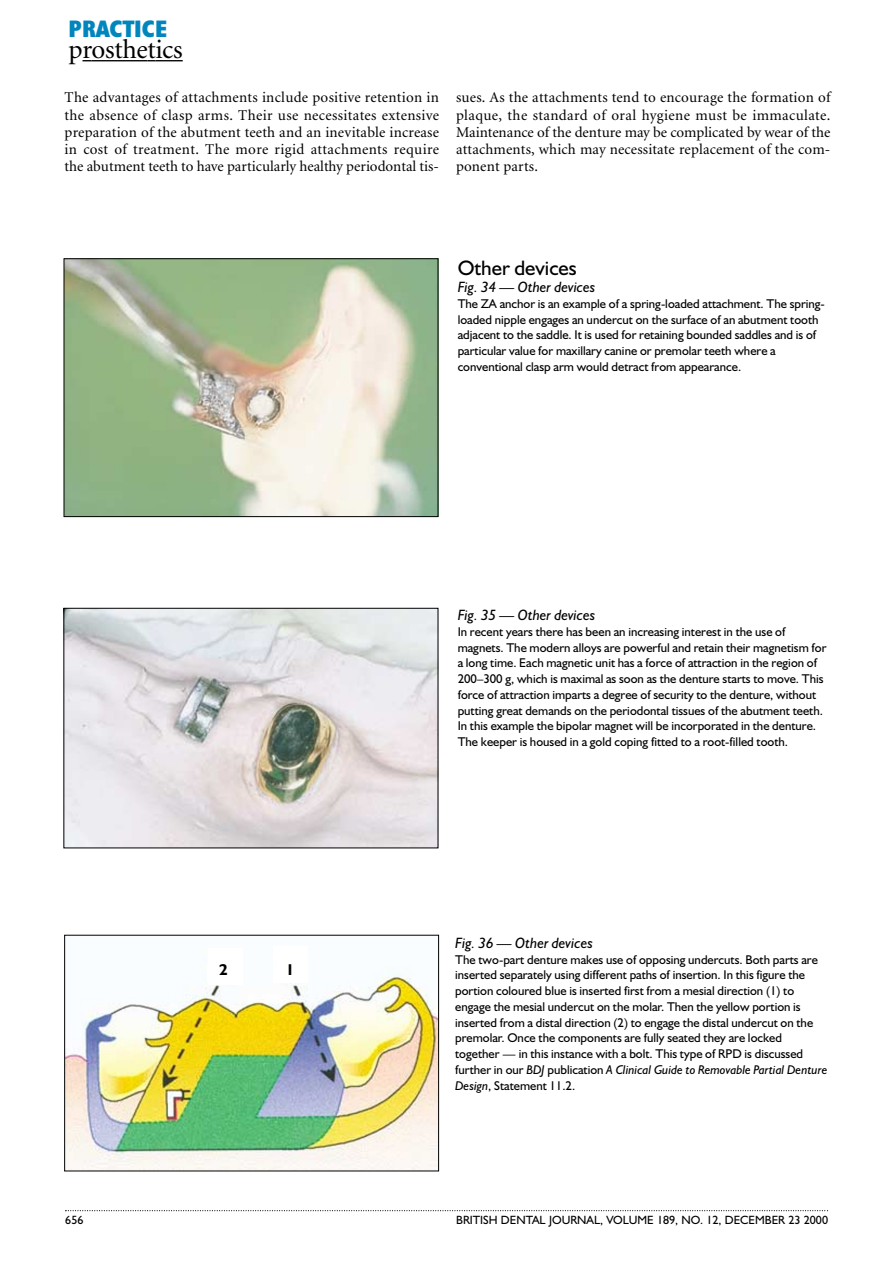
<style>
.page{position:relative;width:893px;height:1262px;background:#fff}
.page>*{position:absolute;margin:0;border:0;box-sizing:border-box;transform-origin:0 0}
.t1{font:27px "Minion";letter-spacing:-.015em;color:#000}
.t2{font:700 condensed 24px "Humanist 521 BT Xtra";color:#0086bd}
.t3{font:21px "Humanist 521 BT";color:#000}
.t4{font:700 15.75px "Humanist 521 BT";color:#000}
.t5{font:15px/17.2px "Minion";color:#000;text-align:justify}
.t6{font:italic 15px "Humanist 521 BT";color:#000}
.t7{font:12.75px/15.8px "Humanist 521 BT";color:#000}
.t8{font:12px "Humanist 521 BT";color:#000}
.s1{font-style:italic}
</style>
<div class="page">
<svg style="left:65px;top:1210px;width:763px;height:1px"></svg>
<hr style="left:92px;top:60px;width:55px;height:1px;background:#000">
<svg style="left:147px;top:60px;width:36px;height:1px"></svg>
<img style="left:66px;top:260px;width:370px;height:255px">
<div style="left:64px;top:258px;width:374px;height:259px;border:1px solid #000"></div>
<img style="left:66px;top:968px;width:371px;height:201px">
<div style="left:64px;top:935px;width:375px;height:236px;border:1px solid #000"></div>
<img style="left:66px;top:610px;width:370px;height:236px">
<div style="left:64px;top:608px;width:374px;height:240px;border:1px solid #000"></div>
<div style="left:208px;top:947px;width:34px;height:37px;background:#fff"></div>
<div style="left:273px;top:946px;width:34px;height:37px;background:#fff"></div>
<h2 class="t2" style="left:69px;top:20px;width:100px">PRACTICE</h2>
<h1 class="t1" style="left:69px;top:39px;width:116px">prosthetics</h1>
<p class="t5" style="left:65px;top:90px;width:376px">The advantages of attachments include positive retention in the absence of clasp arms. Their use necessitates extensive preparation of the abutment teeth and an inevitable increase in cost of treatment. The more rigid attachments require the abutment teeth to have particularly healthy periodontal tis-</p>
<p class="t5" style="left:456px;top:90px;width:376px">sues. As the attachments tend to encourage the formation of plaque, the standard of oral hygiene must be immaculate.<br>Maintenance of the denture may be complicated by wear of the attachments, which may necessitate replacement of the com&shy;ponent parts.</p>
<h3 class="t3" style="left:457px;top:260px;width:120px">Other devices</h3>
<p class="t6" style="left:457px;top:282px;width:139px">Fig. 34 — Other devices</p>
<p class="t7" style="left:457px;top:297px;width:369px">The ZA anchor is an example of a spring-loaded attachment. The spring&shy;loaded nipple engages an undercut on the surface of an abutment tooth adjacent to the saddle. It is used for retaining bounded saddles and is of particular value for maxillary canine or premolar teeth where a conventional clasp arm would detract from appearance.</p>
<p class="t4" style="left:219px;top:964px;width:10px">2</p>
<p class="t4" style="left:286px;top:964px;width:10px">1</p>
<p class="t6" style="left:457px;top:609px;width:139px">Fig. 35 — Other devices</p>
<p class="t7" style="left:457px;top:625px;width:370px">In recent years there has been an increasing interest in the use of magnets. The modern alloys are powerful and retain their magnetism for a long time. Each magnetic unit has a force of attraction in the region of 200–300 g, which is maximal as soon as the denture starts to move. This force of attraction imparts a degree of security to the denture, without putting great demands on the periodontal tissues of the abutment teeth.<br>In this example the bipolar magnet will be incorporated in the denture.<br>The keeper is housed in a gold coping fitted to a root-filled tooth.</p>
<p class="t6" style="left:455px;top:937px;width:139px">Fig. 36 — Other devices</p>
<p class="t7" style="left:455px;top:953px;width:373px">The two-part denture makes use of opposing undercuts. Both parts are inserted separately using different paths of insertion. In this figure the portion coloured blue is inserted first from a mesial direction (1) to engage the mesial undercut on the molar. Then the yellow portion is inserted from a distal direction (2) to engage the distal undercut on the premolar. Once the components are fully seated they are locked together — in this instance with a bolt. This type of RPD is discussed further in our <span class="s1">BDJ</span> publication <span class="s1">A Clinical Guide to Removable Partial Denture Design</span>, Statement 11.2.</p>
<p class="t8" style="left:65px;top:1215px;width:20px">656</p>
<p class="t8" style="left:456px;top:1215px;width:373px">BRITISH DENTAL JOURNAL, VOLUME 189, NO. 12, DECEMBER 23 2000</p>
</div>
